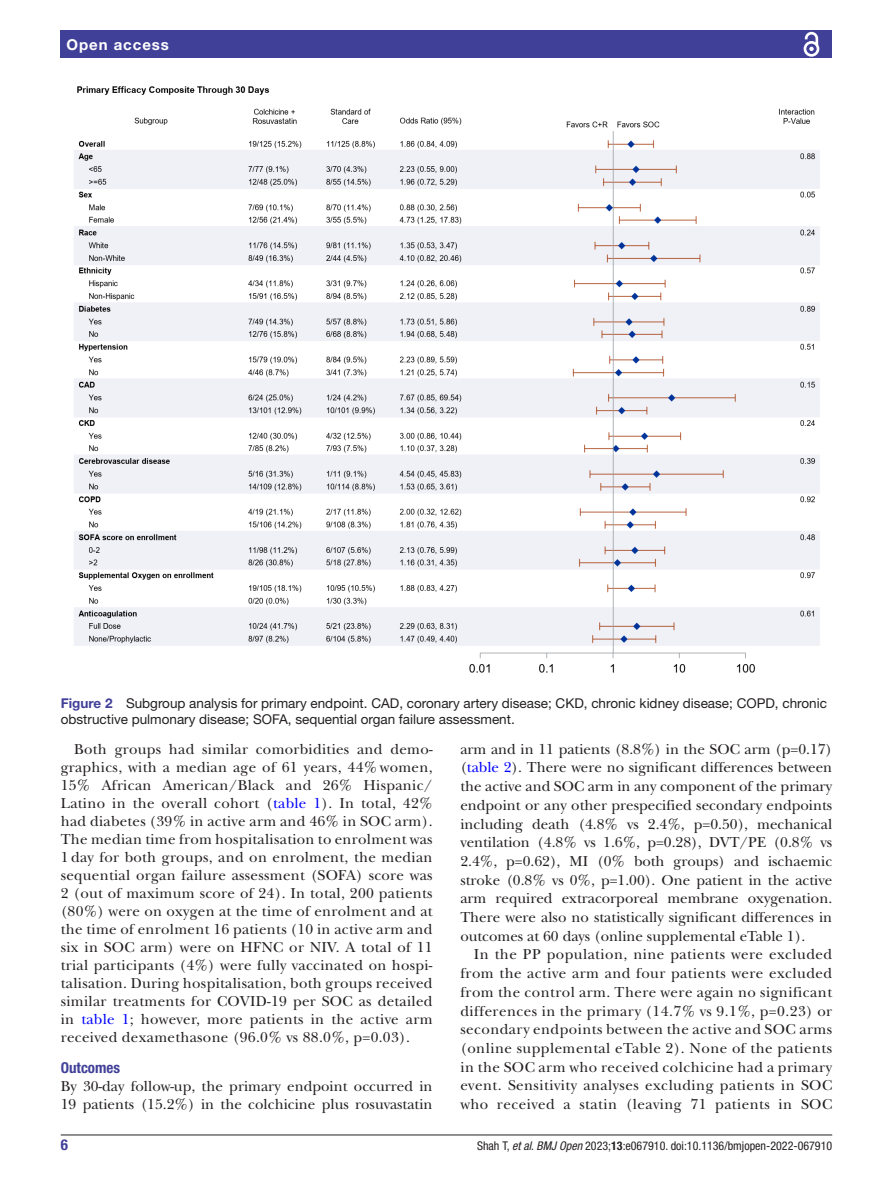
<style>
.page{position:relative;width:893px;height:1191px;background:#fff}
.page>*{position:absolute;margin:0;border:0;box-sizing:border-box;transform-origin:0 0}
.t1{font:15px/18.8px "New Baskerville";color:#231f20;text-align:justify}
.t2{font:700 15px "Helvetica Neue LT Std";letter-spacing:.065em;color:#fff}
.t3{font:700 condensed 15px "Helvetica Neue LT Std";color:#414099}
.t4{font:13.5px/16.2px "Helvetica Neue LT Std";color:#231f20}
.t5{font:condensed 12px "Helvetica Neue LT Std";color:#231f20}
.s1{font-weight:700;color:#414099}
.s2{color:#00f}
.s3{font-style:italic}
.s4{font-weight:700}
</style>
<div class="page">
<hr style="left:61px;top:1134px;width:771px;height:1px;background:#231f20">
<div style="left:61px;top:31px;width:771px;height:27px;background:#414099"></div>
<svg style="left:803px;top:31px;width:17px;height:26px"></svg>
<img style="left:74px;top:86px;width:746px;height:587px">
<p class="t2" style="left:66px;top:35px;width:104px">Open access</p>
<p class="t4" style="left:61px;top:694px;width:768px"><span class="s1">Figure 2</span> Subgroup analysis for primary endpoint. CAD, coronary artery disease; CKD, chronic kidney disease; COPD, chronic obstructive pulmonary disease; SOFA, sequential organ failure assessment.</p>
<p class="t1" style="left:61px;top:740px;width:373px;line-height:18px;text-indent:14px">Both groups had similar comorbidities and demo&shy;graphics, with a median age of 61 years, 44% women, 15% African American/Black and 26% Hispanic/ Latino in the overall cohort (<span class="s2">table 1</span>). In total, 42% had diabetes (39% in active arm and 46% in SOC arm).<br>The median time from hospitalisation to enrolment was 1 day for both groups, and on enrolment, the median sequential organ failure assessment (SOFA) score was 2 (out of maximum score of 24). In total, 200 patients (80%) were on oxygen at the time of enrolment and at the time of enrolment 16 patients (10 in active arm and six in SOC arm) were on HFNC or NIV. A total of 11 trial participants (4%) were fully vaccinated on hospi&shy;talisation. During hospitalisation, both groups received similar treatments for COVID-19 per SOC as detailed in <span class="s2">table 1</span>; however, more patients in the active arm received dexamethasone (96.0% vs 88.0%, p=0.03).</p>
<p class="t3" style="left:61px;top:1059px;width:61px">Outcomes</p>
<p class="t1" style="left:61px;top:1077px;width:373px;line-height:18px">By 30-day follow-up, the primary endpoint occurred in<br>19 patients (15.2%) in the colchicine plus rosuvastatin</p>
<p class="t1" style="left:460px;top:739px;width:373px">arm and in 11 patients (8.8%) in the SOC arm (p=0.17) (<span class="s2">table 2</span>). There were no significant differences between the active and SOC arm in any component of the primary endpoint or any other prespecified secondary endpoints including death (4.8% vs 2.4%, p=0.50), mechanical ventilation (4.8% vs 1.6%, p=0.28), DVT/PE (0.8% vs 2.4%, p=0.62), MI (0% both groups) and ischaemic stroke (0.8% vs 0%, p=1.00). One patient in the active arm required extracorporeal membrane oxygenation.<br>There were also no statistically significant differences in outcomes at 60 days (online supplemental eTable 1).</p>
<p class="t1" style="left:460px;top:945px;width:373px;text-indent:14px">In the PP population, nine patients were excluded from the active arm and four patients were excluded from the control arm. There were again no significant differences in the primary (14.7% vs 9.1%, p=0.23) or secondary endpoints between the active and SOC arms (online supplemental eTable 2). None of the patients in the SOC arm who received colchicine had a primary event. Sensitivity analyses excluding patients in SOC who received a statin (leaving 71 patients in SOC</p>
<p class="t3" style="left:61px;top:1135px;width:9px">6</p>
<p class="t5" style="left:477px;top:1138px;width:357px">Shah T, <span class="s3">et al</span>. <span class="s3">BMJ Open</span> 2023;<span class="s4">13</span>:e067910. doi:10.1136/bmjopen-2022-067910</p>
</div>
